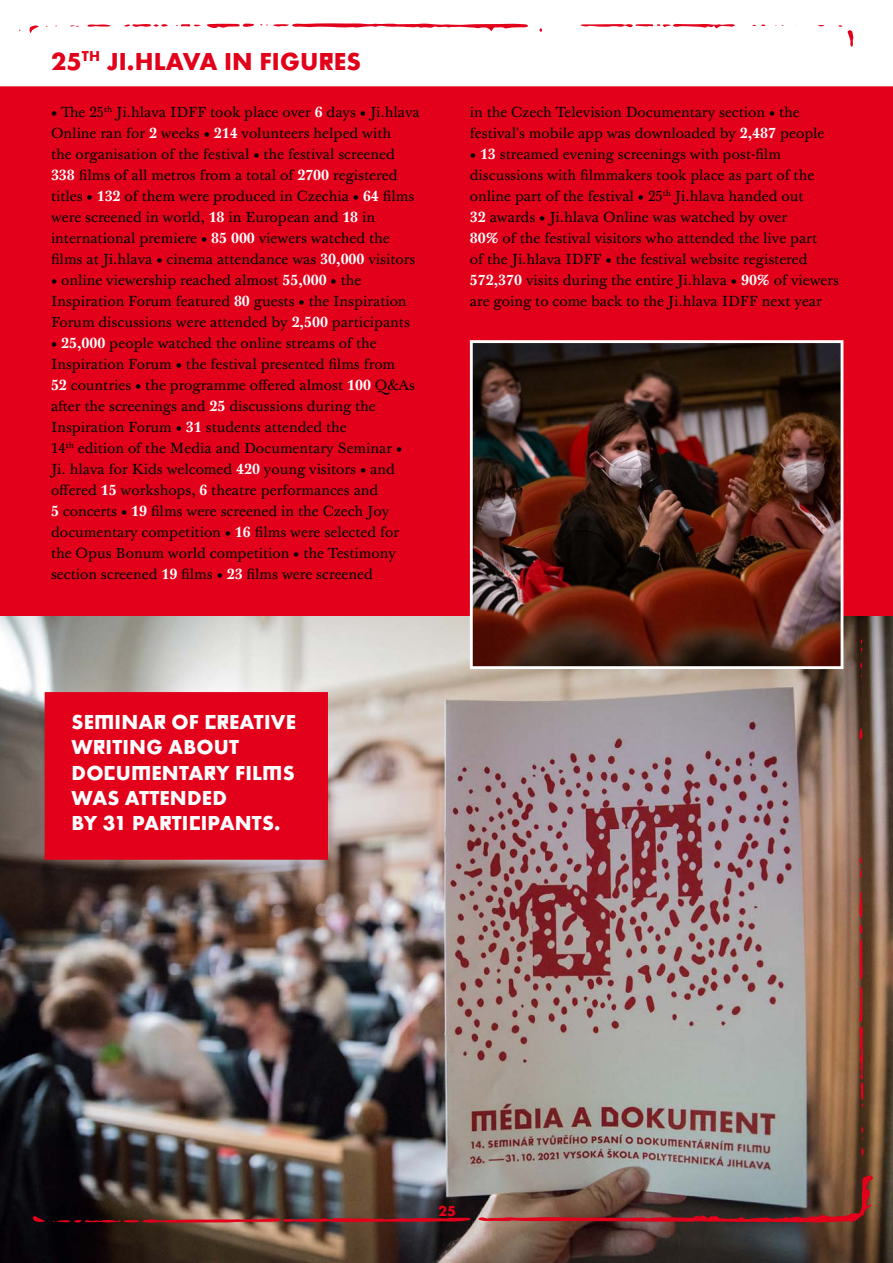
<style>
.page{position:relative;width:893px;height:1263px;background:#fff}
.page>*{position:absolute;margin:0;border:0;box-sizing:border-box;transform-origin:0 0}
.nadpis17{font:700 25.5px "Futiglau Odstupnovana";letter-spacing:.005em;color:#e2001a}
.t1{font:700 21px/25.2px "Futiglau Odstupnovana";letter-spacing:.01em;color:#fff}
.t2{font:700 15px "Futiglau Odstupnovana";color:#e2001a}
.t3{font:14.25px/21px "Baskerville Ten Pro";color:#000}
.s1{font-weight:700;color:#fff}
</style>
<div class="page">
<div style="left:1px;top:86px;width:892px;height:530px;background:#e2001a"></div>
<img style="left:0;top:617px;width:893px;height:646px">
<img style="left:0;top:0;width:1px;height:617px">
<svg style="left:88px;top:24px;width:23px;height:3px"></svg>
<svg style="left:29px;top:25px;width:10px;height:8px"></svg>
<svg style="left:207px;top:24px;width:47px;height:4px"></svg>
<svg style="left:580px;top:24px;width:155px;height:4px"></svg>
<svg style="left:838px;top:25px;width:15px;height:22px"></svg>
<svg style="left:752px;top:24px;width:14px;height:2px"></svg>
<svg style="left:260px;top:23px;width:268px;height:8px"></svg>
<svg style="left:70px;top:25px;width:9px;height:2px"></svg>
<svg style="left:124px;top:24px;width:77px;height:3px"></svg>
<img style="left:478px;top:1175px;width:395px;height:47px">
<svg style="left:859px;top:892px;width:3px;height:26px"></svg>
<svg style="left:859px;top:728px;width:4px;height:11px"></svg>
<svg style="left:859px;top:924px;width:4px;height:56px"></svg>
<svg style="left:861px;top:1148px;width:3px;height:8px"></svg>
<svg style="left:859px;top:857px;width:3px;height:21px"></svg>
<svg style="left:860px;top:439px;width:2px;height:6px"></svg>
<svg style="left:859px;top:661px;width:4px;height:8px"></svg>
<svg style="left:860px;top:639px;width:3px;height:13px"></svg>
<svg style="left:859px;top:986px;width:4px;height:121px"></svg>
<svg style="left:860px;top:359px;width:4px;height:14px"></svg>
<svg style="left:861px;top:1126px;width:3px;height:13px"></svg>
<svg style="left:860px;top:462px;width:4px;height:16px"></svg>
<svg style="left:33px;top:1216px;width:437px;height:7px;background:#7d2427"></svg>
<div style="left:45px;top:692px;width:283px;height:168px;background:#e2001a;border:2px solid #e2001a"></div>
<img style="left:474px;top:344px;width:365px;height:321px">
<div style="left:470px;top:340px;width:373px;height:329px;border:3px solid #fff"></div>
<p class="nadpis17" style="left:51px;top:46px;width:312px">25<sup>TH</sup> JI.HLAVA IN FIGURES</p>
<p class="t3" style="left:51px;top:102px;width:370px">• The 25<sup>th</sup> Ji.hlava IDFF took place over <span class="s1">6</span> days • Ji.hlava Online ran for <span class="s1">2</span> weeks • <span class="s1">214</span> volunteers helped with<br>the organisation of the festival • the festival screened <span class="s1">338</span> films of all metros from a total of <span class="s1">2700</span> registered titles • <span class="s1">132</span> of them were produced in Czechia • <span class="s1">64</span> films were screened in world, <span class="s1">18</span> in European and <span class="s1">18</span> in international premiere • <span class="s1">85 000</span> viewers watched the films at Ji.hlava • cinema attendance was <span class="s1">30,000</span> visitors</p>
<p class="t3" style="left:51px;top:270px;width:360px">• online viewership reached almost <span class="s1">55,000</span> • the<br>Inspiration Forum featured <span class="s1">80</span> guests • the Inspiration<br>Forum discussions were attended by <span class="s1">2,500</span> participants</p>
<p class="t3" style="left:51px;top:333px;width:365px">• <span class="s1">25,000</span> people watched the online streams of the Inspiration Forum • the festival presented films from<br><span class="s1">52</span> countries • the programme offered almost <span class="s1">100</span> Q&amp;As after the screenings and <span class="s1">25</span> discussions during the Inspiration Forum • <span class="s1">31</span> students attended the</p>
<p class="t3" style="left:51px;top:438px;width:353px">14<sup>th</sup> edition of the Media and Documentary Seminar •</p>
<p class="t3" style="left:51px;top:459px;width:350px">Ji. hlava for Kids welcomed <span class="s1">420</span> young visitors • and offered <span class="s1">15</span> workshops, <span class="s1">6</span> theatre performances and<br><span class="s1">5</span> concerts • <span class="s1">19</span> films were screened in the Czech Joy documentary competition • <span class="s1">16</span> films were selected for the Opus Bonum world competition • the Testimony section screened <span class="s1">19</span> films • <span class="s1">23</span> films were screened</p>
<p class="t3" style="left:470px;top:102px;width:356px">in the Czech Television Documentary section • the festival's mobile app was downloaded by <span class="s1">2,487</span> people</p>
<p class="t3" style="left:470px;top:144px;width:346px">• <span class="s1">13</span> streamed evening screenings with post-film discussions with filmmakers took place as part of the online part of the festival • 25<sup>th</sup> Ji.hlava handed out <span class="s1">32</span> awards • Ji.hlava Online was watched by over</p>
<p class="t3" style="left:470px;top:228px;width:371px"><span class="s1">80%</span> of the festival visitors who attended the live part<br>of the Ji.hlava IDFF • the festival website registered <span class="s1">572,370</span> visits during the entire Ji.hlava • <span class="s1">90%</span> of viewers are going to come back to the Ji.hlava IDFF next year</p>
<p class="t1" style="left:72px;top:709px;width:226px">SEMINAR OF CREATIVE<br>WRITING ABOUT<br>DOCUMENTARY FILMS</p>
<p class="t1" style="left:72px;top:785px;width:157px">WAS ATTENDED</p>
<p class="t1" style="left:72px;top:810px;width:210px">BY 31 PARTICIPANTS.</p>
<p class="t2" style="left:438px;top:1202px;width:19px">25</p>
</div>
